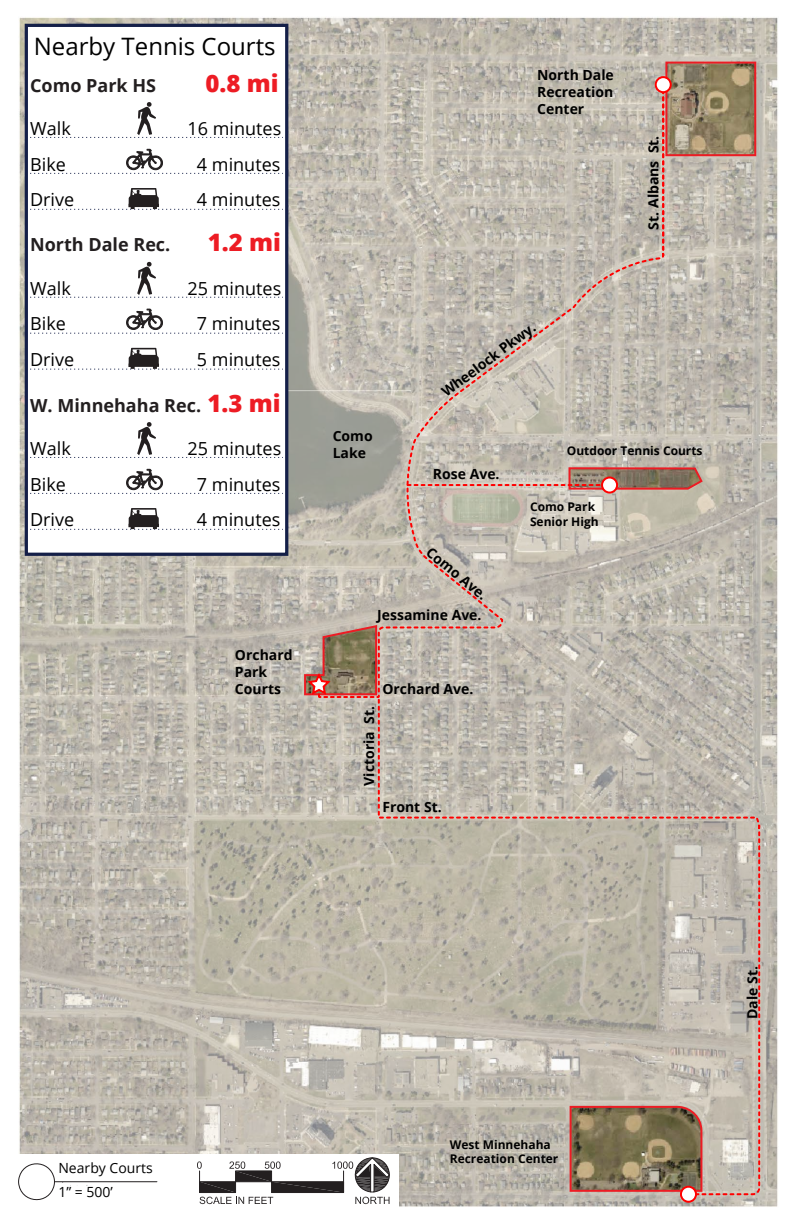
<style>
.page{position:relative;width:792px;height:1224px;background:#fff}
.page>*{position:absolute;margin:0;border:0;box-sizing:border-box;transform-origin:0 0}
.t1{font:24px "Open Sans";color:#000}
.t2{font:800 24px "Open Sans";color:#ed1c24}
.t3{font:18px/35.9px "Open Sans";color:#000}
.t4{font:700 18px "Open Sans";color:#231f20}
.t5{font:700 14px/16.8px "Open Sans";color:#000}
.t6{font:14px "Open Sans";color:#000}
.t7{font:700 12px/14.4px "Open Sans";color:#000}
.s1{font-weight:800;font-size:24px;color:#ed1c24}
</style>
<div class="page">
<img style="left:19px;top:17px;width:759px;height:1190px">
<img style="left:668px;top:65px;width:85px;height:88px">
<div style="left:665px;top:62px;width:91px;height:94px;border:2px solid #ed1c24"></div>
<svg style="left:655px;top:76px;width:17px;height:190px;background:#cba196"></svg>
<svg style="left:414px;top:256px;width:248px;height:181px;background:#c2bab0"></svg>
<svg style="left:377px;top:695px;width:384px;height:501px;background:#beb8ac"></svg>
<svg style="left:569px;top:1105px;width:134px;height:98px;background:#8f775e"></svg>
<svg style="left:303px;top:437px;width:401px;height:262px;background:#bdb3a8"></svg>
<div style="left:26px;top:25px;width:261px;height:529px;background:#fff"></div>
<div style="left:25px;top:24px;width:263px;height:532px;border:3px solid #141f48"></div>
<svg style="left:30px;top:137px;width:253px;height:1px"></svg>
<svg style="left:138px;top:102px;width:14px;height:29px"></svg>
<svg style="left:30px;top:149px;width:253px;height:25px"></svg>
<svg style="left:30px;top:188px;width:253px;height:22px"></svg>
<svg style="left:30px;top:297px;width:253px;height:1px"></svg>
<svg style="left:138px;top:262px;width:14px;height:29px"></svg>
<svg style="left:30px;top:309px;width:253px;height:25px"></svg>
<svg style="left:30px;top:348px;width:253px;height:22px"></svg>
<svg style="left:30px;top:457px;width:253px;height:1px"></svg>
<svg style="left:138px;top:422px;width:14px;height:29px"></svg>
<svg style="left:30px;top:469px;width:253px;height:25px"></svg>
<svg style="left:30px;top:508px;width:253px;height:22px"></svg>
<div style="left:18px;top:1154px;width:381px;height:54px;background:#fff"></div>
<svg style="left:197px;top:1157px;width:193px;height:48px"></svg>
<svg style="left:18px;top:1163px;width:37px;height:38px"></svg>
<hr style="left:54px;top:1181px;width:103px;height:1px;background:#231f20">
<h1 class="t1" style="left:34px;top:30px;width:243px">Nearby Tennis Courts</h1>
<p class="t4" style="left:30px;top:72px;width:127px">Como Park HS</p>
<h1 class="t2" style="left:205px;top:65px;width:75px">0.8 mi</h1>
<p class="t3" style="left:30px;top:110px;width:42px">Walk</p>
<p class="t3" style="left:30px;top:146px;width:46px">Bike<br>Drive</p>
<p class="t3" style="left:188px;top:110px;width:95px">16 minutes</p>
<p class="t3" style="left:197px;top:146px;width:85px">4 minutes<br>4 minutes</p>
<p class="t4" style="left:30px;top:232px;width:142px">North Dale Rec.</p>
<h1 class="t2" style="left:208px;top:224px;width:75px">1.2 mi</h1>
<p class="t3" style="left:30px;top:270px;width:46px">Walk<br>Bike<br>Drive</p>
<p class="t3" style="left:188px;top:270px;width:95px">25 minutes</p>
<p class="t3" style="left:197px;top:305px;width:85px">7 minutes<br>5 minutes</p>
<p class="t4" style="left:30px;top:392px;width:252px">W. Minnehaha Rec. <span class="s1">1.3 mi</span></p>
<p class="t3" style="left:30px;top:430px;width:46px">Walk<br>Bike<br>Drive</p>
<p class="t3" style="left:188px;top:430px;width:95px">25 minutes</p>
<p class="t3" style="left:197px;top:466px;width:85px">7 minutes<br>4 minutes</p>
<p class="t5" style="left:235px;top:646px;width:59px">Orchard<br>Park<br>Courts</p>
<p class="t5" style="left:333px;top:427px;width:41px">Como<br>Lake</p>
<p class="t5" style="left:537px;top:66px;width:78px;text-align:justify">North Dale Recreation Center</p>
<p class="t5" style="left:645px;top:230px;width:95px;rotate:-90deg">St. Albans St.</p>
<p class="t5" style="left:438px;top:386px;width:115px;rotate:-37deg">Wheelock Pkwy.</p>
<p class="t5" style="left:433px;top:466px;width:68px">Rose Ave.</p>
<p class="t5" style="left:434px;top:544px;width:75px;rotate:39deg">Como Ave.</p>
<p class="t7" style="left:567px;top:443px;width:137px">Outdoor Tennis Courts</p>
<p class="t7" style="left:530px;top:499px;width:70px">Como Park<br>Senior High</p>
<p class="t5" style="left:377px;top:606px;width:106px">Jessamine Ave.</p>
<p class="t5" style="left:360px;top:786px;width:81px;rotate:-90deg">Victoria St.</p>
<p class="t5" style="left:382px;top:680px;width:93px">Orchard Ave.</p>
<p class="t5" style="left:382px;top:798px;width:61px">Front St.</p>
<p class="t6" style="left:58px;top:1158px;width:96px">Nearby Courts</p>
<p class="t6" style="left:58px;top:1183px;width:56px">1” = 500’</p>
<p class="t7" style="left:450px;top:1137px;width:110px">West Minnehaha<br>Recreation Center</p>
<p class="t5" style="left:744px;top:1019px;width:54px;rotate:-90deg">Dale St.</p>
</div>
